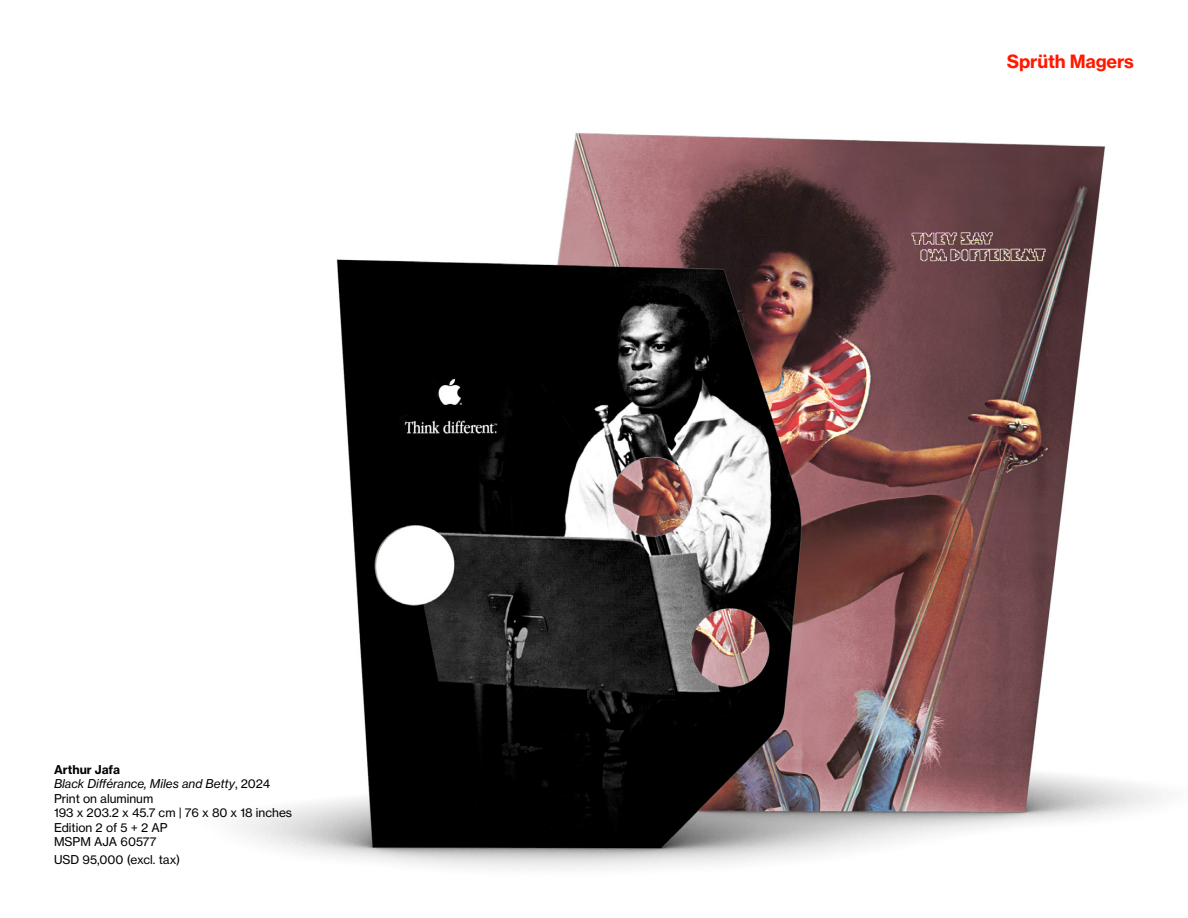
<style>
.page{position:relative;width:1188px;height:918px;background:#fff}
.page>*{position:absolute;margin:0;border:0;box-sizing:border-box;transform-origin:0 0}
.t1{font:18px "N Haas Grotesk TX Pro 75 Bd";letter-spacing:-.01em;color:#ff1900}
.t2{font:12px/14.4px "N Haas Grotesk TX Pro 55 Rg";color:#000}
.t3{font:12px "N Haas Grotesk TX Pro 56 It";color:#000}
.t4{font:12px "N Haas Grotesk TX Pro 75 Bd";color:#000}
.s1{font-family:"N Haas Grotesk TX Pro 55 Rg"}
</style>
<div class="page">
<img style="left:227px;top:132px;width:936px;height:737px">
<p class="t4" style="left:54px;top:762px;width:68px">Arthur Jafa</p>
<p class="t3" style="left:54px;top:777px;width:218px">Black Différance, Miles and Betty<span class="s1">, 2024</span></p>
<p class="t2" style="left:54px;top:791px;width:240px">Print on aluminum<br>193 x 203.2 x 45.7 cm | 76 x 80 x 18 inches<br>Edition 2 of 5 + 2 AP<br>MSPM AJA 60577</p>
<p class="t2" style="left:54px;top:852px;width:128px">USD 95,000 (excl. tax)</p>
<h1 class="t1" style="left:1007px;top:50px;width:129px">Sprüth Magers</h1>
</div>
